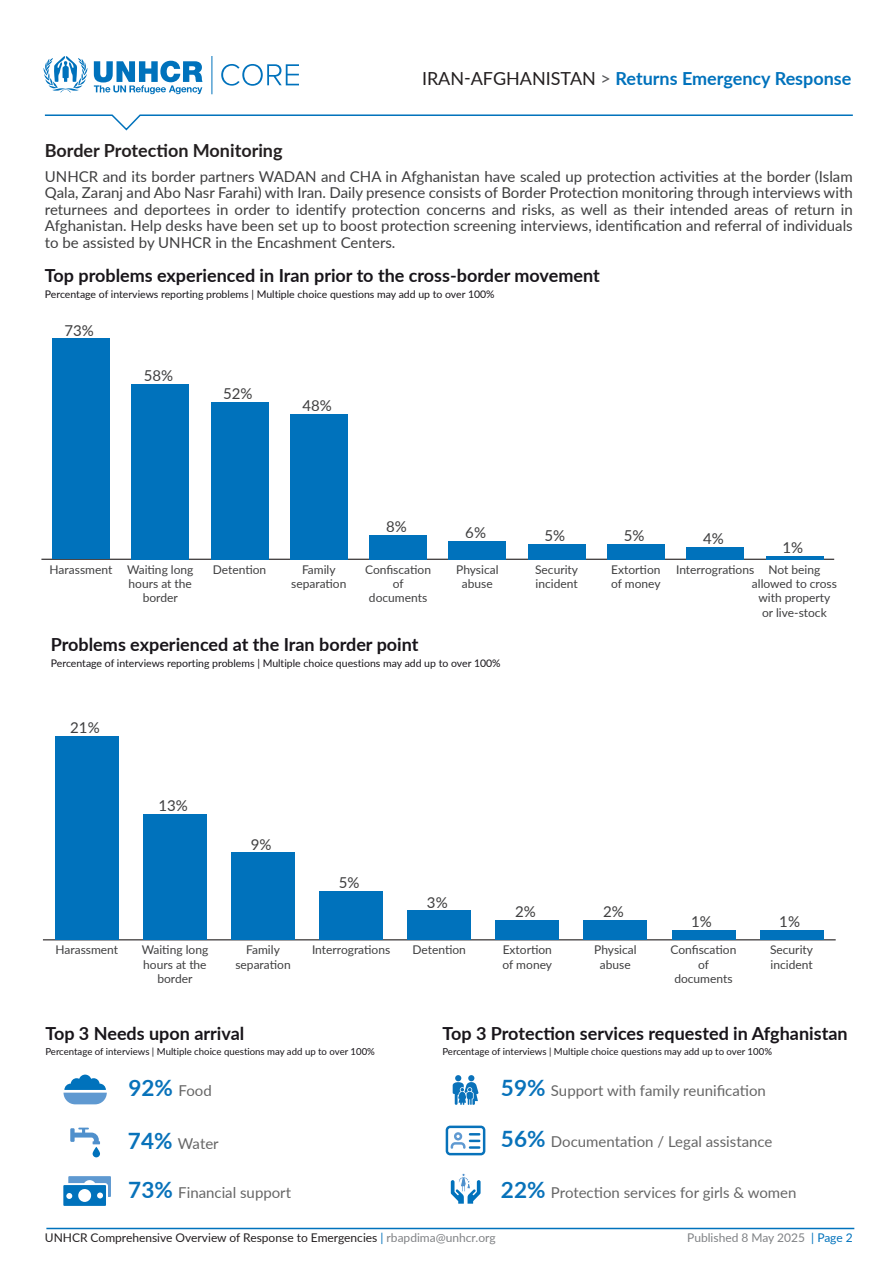
<style>
.page{position:relative;width:893px;height:1263px;background:#fff}
.page>*{position:absolute;margin:0;border:0;box-sizing:border-box;transform-origin:0 0}
.t1{font:700 18px "Lato";color:#18151a}
.t2{font:700 18px "Lato";color:#0072bc}
.t3{font:700 18px "Lato";color:#231f20}
.t4{font:15px/16.5px "Lato";color:#3e3e3f;text-align:justify}
.t5{font:15px "Lato";color:#666}
.t6{font:15px "Lato";color:#3f3f40}
.t7{font:12px/14.4px "Lato";color:#3f3f40;text-align:center}
.t8{font:12px "Lato";color:#231f20}
.t9{font:12px "Lato";color:#808285}
.t10{font:10.5px "Lato";color:#18151a}
.t11{font:9.6px "Lato";color:#18151a}
.s1{font-weight:400;color:#231f20}
.s2{font-weight:400;color:#57585a}
.s3{font-weight:700;font-size:22.5px;color:#0872ba}
.s4{color:#0072bc}
.s5{color:#808285}
</style>
<div class="page">
<hr style="left:46px;top:1228px;width:808px;height:1px;background:#0072bc">
<svg style="left:44px;top:114px;width:809px;height:17px"></svg>
<svg style="left:446px;top:1125px;width:39px;height:30px"></svg>
<svg style="left:64px;top:1074px;width:43px;height:30px"></svg>
<hr style="left:43px;top:939px;width:793px;height:1px;background:#231f20">
<div style="left:55px;top:736px;width:64px;height:204px;background:#0072bc"></div>
<div style="left:143px;top:814px;width:64px;height:126px;background:#0072bc"></div>
<div style="left:231px;top:853px;width:64px;height:87px;background:#0072bc"></div>
<div style="left:319px;top:891px;width:64px;height:49px;background:#0072bc"></div>
<div style="left:408px;top:911px;width:63px;height:29px;background:#0072bc"></div>
<div style="left:496px;top:920px;width:63px;height:20px;background:#0072bc"></div>
<div style="left:584px;top:920px;width:63px;height:20px;background:#0072bc"></div>
<div style="left:672px;top:930px;width:63px;height:10px;background:#0072bc"></div>
<div style="left:760px;top:930px;width:63px;height:10px;background:#0072bc"></div>
<hr style="left:41px;top:559px;width:793px;height:1px;background:#231f20">
<div style="left:53px;top:338px;width:57px;height:221px;background:#0072bc"></div>
<div style="left:132px;top:384px;width:57px;height:175px;background:#0072bc"></div>
<div style="left:211px;top:402px;width:57px;height:157px;background:#0072bc"></div>
<div style="left:290px;top:414px;width:57px;height:145px;background:#0072bc"></div>
<div style="left:370px;top:535px;width:57px;height:24px;background:#0072bc"></div>
<div style="left:449px;top:541px;width:57px;height:18px;background:#0072bc"></div>
<div style="left:528px;top:544px;width:57px;height:15px;background:#0072bc"></div>
<div style="left:607px;top:544px;width:57px;height:15px;background:#0072bc"></div>
<div style="left:687px;top:547px;width:57px;height:12px;background:#0072bc"></div>
<hr style="left:766px;top:556px;width:57px;height:3px;background:#0072bc">
<svg style="left:70px;top:1127px;width:30px;height:30px"></svg>
<svg style="left:453px;top:1075px;width:26px;height:30px"></svg>
<svg style="left:63px;top:1176px;width:48px;height:30px"></svg>
<svg style="left:451px;top:1173px;width:30px;height:31px"></svg>
<svg style="left:43px;top:56px;width:45px;height:36px"></svg>
<svg style="left:94px;top:61px;width:108px;height:33px"></svg>
<hr style="left:212px;top:56px;width:1px;height:38px;background:#0072bc">
<svg style="left:221px;top:64px;width:78px;height:22px"></svg>
<p class="t2" style="left:422px;top:65px;width:431px"><span class="s1">IRAN-AFGHANISTAN</span> <span class="s2">&gt;</span> Returns Emergency Response</p>
<p class="t3" style="left:45px;top:137px;width:239px">Border Protection Monitoring</p>
<p class="t4" style="left:45px;top:167px;width:809px">UNHCR and its border partners WADAN and CHA in Afghanistan have scaled up protection activities at the border (Islam Qala, Zaranj and Abo Nasr Farahi) with Iran. Daily presence consists of Border Protection monitoring through interviews with returnees and deportees in order to identify protection concerns and risks, as well as their intended areas of return in Afghanistan. Help desks have been set up to boost protection screening interviews, identification and referral of individuals to be assisted by UNHCR in the Encashment Centers.</p>
<p class="t1" style="left:45px;top:262px;width:556px">Top problems experienced in Iran prior to the cross-border movement</p>
<p class="t10" style="left:45px;top:287px;width:451px">Percentage of interviews reporting problems | Multiple choice questions may add up to over 100%</p>
<p class="t6" style="left:65px;top:319px;width:31px">73%</p>
<p class="t6" style="left:144px;top:365px;width:31px">58%</p>
<p class="t6" style="left:223px;top:383px;width:31px">52%</p>
<p class="t6" style="left:302px;top:395px;width:31px">48%</p>
<p class="t7" style="left:50px;top:562px;width:64px">Harassment</p>
<p class="t7" style="left:127px;top:562px;width:68px">Waiting long</p>
<p class="t7" style="left:213px;top:562px;width:55px">Detention</p>
<p class="t7" style="left:129px;top:576px;width:65px">hours at the border</p>
<p class="t7" style="left:291px;top:562px;width:57px">Family separation</p>
<p class="t6" style="left:386px;top:516px;width:22px">8%</p>
<p class="t7" style="left:365px;top:562px;width:67px">Confiscation of documents</p>
<p class="t6" style="left:465px;top:522px;width:22px">6%</p>
<p class="t6" style="left:545px;top:525px;width:22px">5%</p>
<p class="t6" style="left:624px;top:525px;width:22px">5%</p>
<p class="t6" style="left:703px;top:528px;width:22px">4%</p>
<p class="t6" style="left:782px;top:537px;width:22px">1%</p>
<p class="t7" style="left:752px;top:562px;width:87px">Not being allowed to cross with property or live-stock</p>
<p class="t7" style="left:611px;top:562px;width:51px">Extortion</p>
<p class="t7" style="left:676px;top:562px;width:80px">Interrogrations</p>
<p class="t7" style="left:611px;top:576px;width:51px">of money</p>
<p class="t7" style="left:456px;top:562px;width:44px">Physical abuse</p>
<p class="t7" style="left:535px;top:562px;width:44px;text-align:left">Security incident</p>
<p class="t1" style="left:51px;top:631px;width:369px">Problems experienced at the Iran border point</p>
<p class="t10" style="left:51px;top:655px;width:451px">Percentage of interviews reporting problems | Multiple choice questions may add up to over 100%</p>
<p class="t6" style="left:70px;top:717px;width:31px">21%</p>
<p class="t6" style="left:158px;top:795px;width:31px">13%</p>
<p class="t7" style="left:56px;top:942px;width:64px">Harassment</p>
<p class="t7" style="left:142px;top:942px;width:68px">Waiting long hours at the border</p>
<p class="t6" style="left:251px;top:833px;width:22px">9%</p>
<p class="t6" style="left:339px;top:872px;width:22px">5%</p>
<p class="t6" style="left:427px;top:891px;width:22px">3%</p>
<p class="t7" style="left:246px;top:942px;width:35px">Family</p>
<p class="t7" style="left:312px;top:942px;width:80px">Interrogrations</p>
<p class="t7" style="left:412px;top:942px;width:55px">Detention</p>
<p class="t7" style="left:235px;top:956px;width:57px">separation</p>
<p class="t6" style="left:515px;top:901px;width:22px">2%</p>
<p class="t6" style="left:603px;top:901px;width:22px">2%</p>
<p class="t7" style="left:503px;top:942px;width:51px;text-align:left">Extortion of money</p>
<p class="t7" style="left:594px;top:942px;width:44px">Physical abuse</p>
<p class="t6" style="left:691px;top:911px;width:22px">1%</p>
<p class="t6" style="left:779px;top:911px;width:22px">1%</p>
<p class="t7" style="left:770px;top:942px;width:44px;text-align:left">Security incident</p>
<p class="t7" style="left:670px;top:942px;width:67px">Confiscation of documents</p>
<p class="t1" style="left:45px;top:1020px;width:200px">Top 3 Needs upon arrival</p>
<p class="t11" style="left:45px;top:1044px;width:331px">Percentage of interviews | Multiple choice questions may add up to over 100%</p>
<p class="t1" style="left:442px;top:1020px;width:407px">Top 3 Protection services requested in Afghanistan</p>
<p class="t11" style="left:442px;top:1044px;width:331px">Percentage of interviews | Multiple choice questions may add up to over 100%</p>
<p class="t5" style="left:129px;top:1080px;width:85px"><span class="s3">92%</span> Food</p>
<p class="t5" style="left:501px;top:1080px;width:266px"><span class="s3">59%</span> Support with family reunification</p>
<p class="t5" style="left:128px;top:1133px;width:92px"><span class="s3">74%</span> Water</p>
<p class="t5" style="left:128px;top:1181px;width:164px"><span class="s3">73%</span> Financial support</p>
<p class="t5" style="left:501px;top:1131px;width:273px"><span class="s3">56%</span> Documentation / Legal assistance</p>
<p class="t5" style="left:501px;top:1181px;width:297px"><span class="s3">22%</span> Protection services for girls &amp; women</p>
<p class="t8" style="left:45px;top:1229px;width:452px">UNHCR Comprehensive Overview of Response to Emergencies <span class="s4">|</span> <span class="s5">rbapdima@unhcr.org</span></p>
<p class="t9" style="left:687px;top:1229px;width:167px">Published 8 May 2025 <span class="s4">| Page 2</span></p>
</div>
